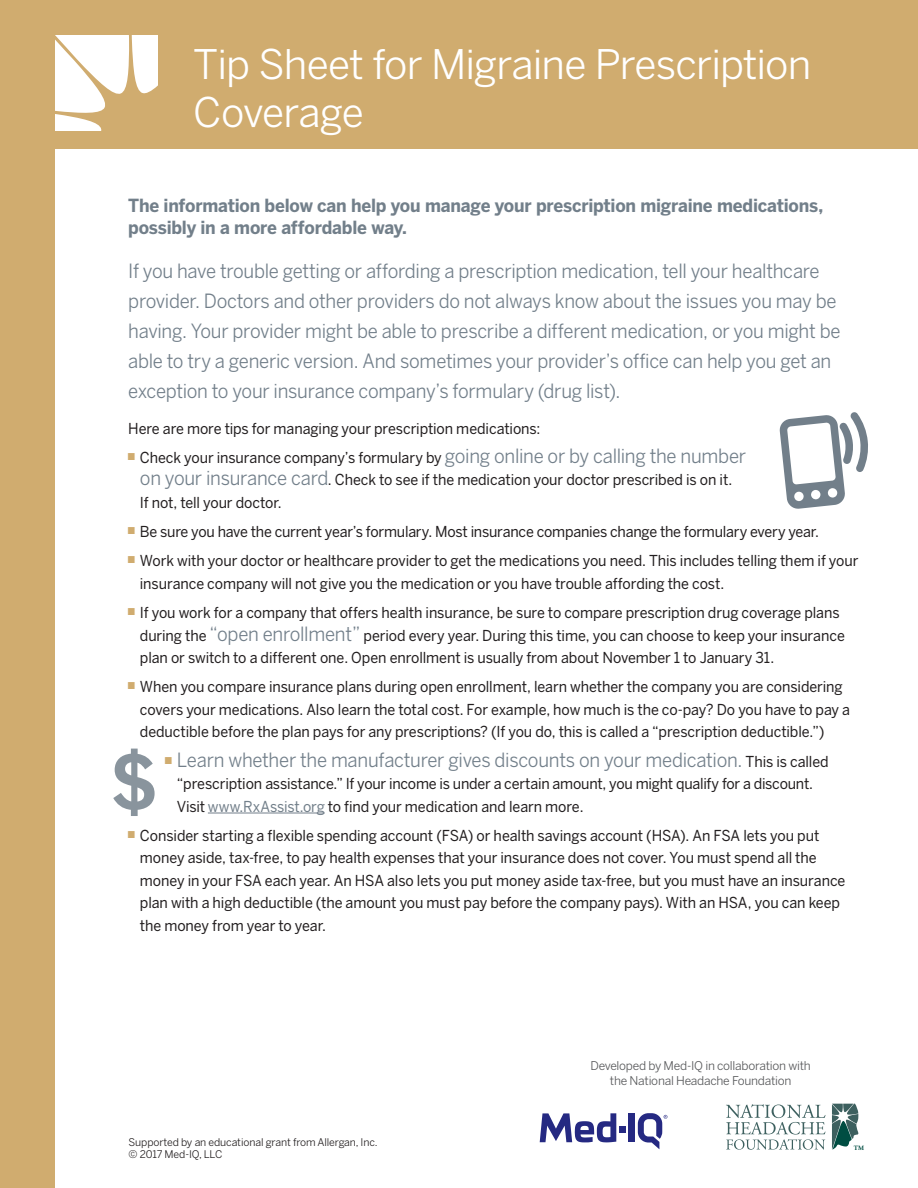
<style>
.page{position:relative;width:918px;height:1188px;background:#fff}
.page>*{position:absolute;margin:0;border:0;box-sizing:border-box;transform-origin:0 0}
.xx273_body{font:700 73.95px "Benton Sans";color:#89949d;scale:.95 1}
.t1{font:40.5px/48px "Benton Sans";letter-spacing:-.02em;color:#fff}
.large_emphasis{font:19.5px/30px "Benton Sans";letter-spacing:-.015em;color:#727f8a;scale:.95 1}
.xx273_body-2{font:19.5px "Benton Sans";letter-spacing:-.015em;color:#727f8a;scale:.95 1}
.xx273_body-3{font:700 18px/22.5px "Benton Sans";letter-spacing:-.015em;color:#727f8a;scale:.95 1}
.xx273_body-4{font:15px/22.5px "Benton Sans";letter-spacing:-.005em;color:#231f20;scale:.95 1}
.t2{font:12px/15px "Benton Sans";letter-spacing:-.02em;color:#57585a;text-align:center}
.t3{font:10.5px "Benton Sans";letter-spacing:-.01em;color:#231f20}
.t4{font:700 6.6px "Adobe Garamond Pro";color:#004d42}
.s1{font-size:19.5px;color:#727f8a}
.s2{font-size:15px;color:#231f20}
.s3{color:#727f8a}
</style>
<div class="page">
<hr style="left:208px;top:813px;width:117px;height:1px;background:#727f8a">
<svg style="left:779px;top:412px;width:89px;height:97px"></svg>
<div style="left:628px;top:1113px;width:6px;height:29px;background:#252982"></div>
<div style="left:619px;top:1126px;width:6px;height:7px;background:#252982"></div>
<svg style="left:540px;top:1113px;width:76px;height:29px"></svg>
<svg style="left:638px;top:1113px;width:29px;height:36px"></svg>
<svg style="left:726px;top:1103px;width:133px;height:47px"></svg>
<div style="left:0;top:0;width:55px;height:1188px;background:#d0ac6f"></div>
<div style="left:1px;top:0;width:917px;height:149px;background:#d0ac6f"></div>
<svg style="left:55px;top:35px;width:102px;height:95px"></svg>
<p class="t1" style="left:193px;top:40px;width:620px">Tip Sheet for Migraine Prescription<br>Coverage</p>
<p class="xx273_body-3" style="left:128px;top:193px;width:733px">The information below can help you manage your prescription migraine medications, possibly in a more affordable way.</p>
<p class="large_emphasis" style="left:128px;top:255px;width:751px">If you have trouble getting or affording a prescription medication, tell your healthcare provider. Doctors and other providers do not always know about the issues you may be having. Your provider might be able to prescribe a different medication, or you might be able to try a generic version. And sometimes your provider’s office can help you get an exception to your insurance company’s formulary (drug list).</p>
<p class="xx273_body-4" style="left:128px;top:417px;width:435px">Here are more tips for managing your prescription medications:</p>
<p class="xx273_body-4" style="left:140px;top:446px;width:640px;text-indent:-12px"><sup>■</sup> Check your insurance company’s formulary by <span class="s1">going online or by calling the number on your insurance card</span>. Check to see if the medication your doctor prescribed is on it.<br>If not, tell your doctor.</p>
<p class="xx273_body-4" style="left:128px;top:520px;width:729px"><sup>■</sup> Be sure you have the current year’s formulary. Most insurance companies change the formulary every year.</p>
<p class="xx273_body-4" style="left:140px;top:549px;width:758px;text-indent:-12px"><sup>■</sup> Work with your doctor or healthcare provider to get the medications you need. This includes telling them if your insurance company will not give you the medication or you have trouble affording the cost.</p>
<p class="xx273_body-4" style="left:140px;top:601px;width:744px;text-indent:-12px"><sup>■</sup> If you work for a company that offers health insurance, be sure to compare prescription drug coverage plans during the <span class="s1">“open enrollment”</span> period every year. During this time, you can choose to keep your insurance plan or switch to a different one. Open enrollment is usually from about November 1 to January 31.</p>
<p class="xx273_body-4" style="left:140px;top:675px;width:749px;text-indent:-12px"><sup>■</sup> When you compare insurance plans during open enrollment, learn whether the company you are considering covers your medications. Also learn the total cost. For example, how much is the co-pay? Do you have to pay a deductible before the plan pays for any prescriptions? (If you do, this is called a “prescription deductible.”)</p>
<p class="xx273_body-2" style="left:165px;top:748px;width:700px"><sup>■</sup> Learn whether the manufacturer gives discounts on your medication. <span class="s2">This is called</span></p>
<p class="xx273_body-4" style="left:177px;top:772px;width:671px">“prescription assistance.” If your income is under a certain amount, you might qualify for a discount.<br>Visit <span class="s3">www.RxAssist.org</span> to find your medication and learn more.</p>
<p class="xx273_body-4" style="left:140px;top:824px;width:744px;text-indent:-12px"><sup>■</sup> Consider starting a flexible spending account (FSA) or health savings account (HSA). An FSA lets you put money aside, tax-free, to pay health expenses that your insurance does not cover. You must spend all the money in your FSA each year. An HSA also lets you put money aside tax-free, but you must have an insurance plan with a high deductible (the amount you must pay before the company pays). With an HSA, you can keep the money from year to year.</p>
<p class="xx273_body" style="left:110px;top:738px;width:52px">$</p>
<p class="t3" style="left:129px;top:1136px;width:250px">Supported by an educational grant from Allergan, Inc.</p>
<p class="t3" style="left:129px;top:1148px;width:95px">© 2017 Med-IQ, LLC</p>
<p class="t2" style="left:591px;top:1058px;width:222px">Developed by Med-IQ in collaboration with the National Headache Foundation</p>
<p class="t4" style="left:854px;top:1144px;width:12px">TM</p>
</div>
